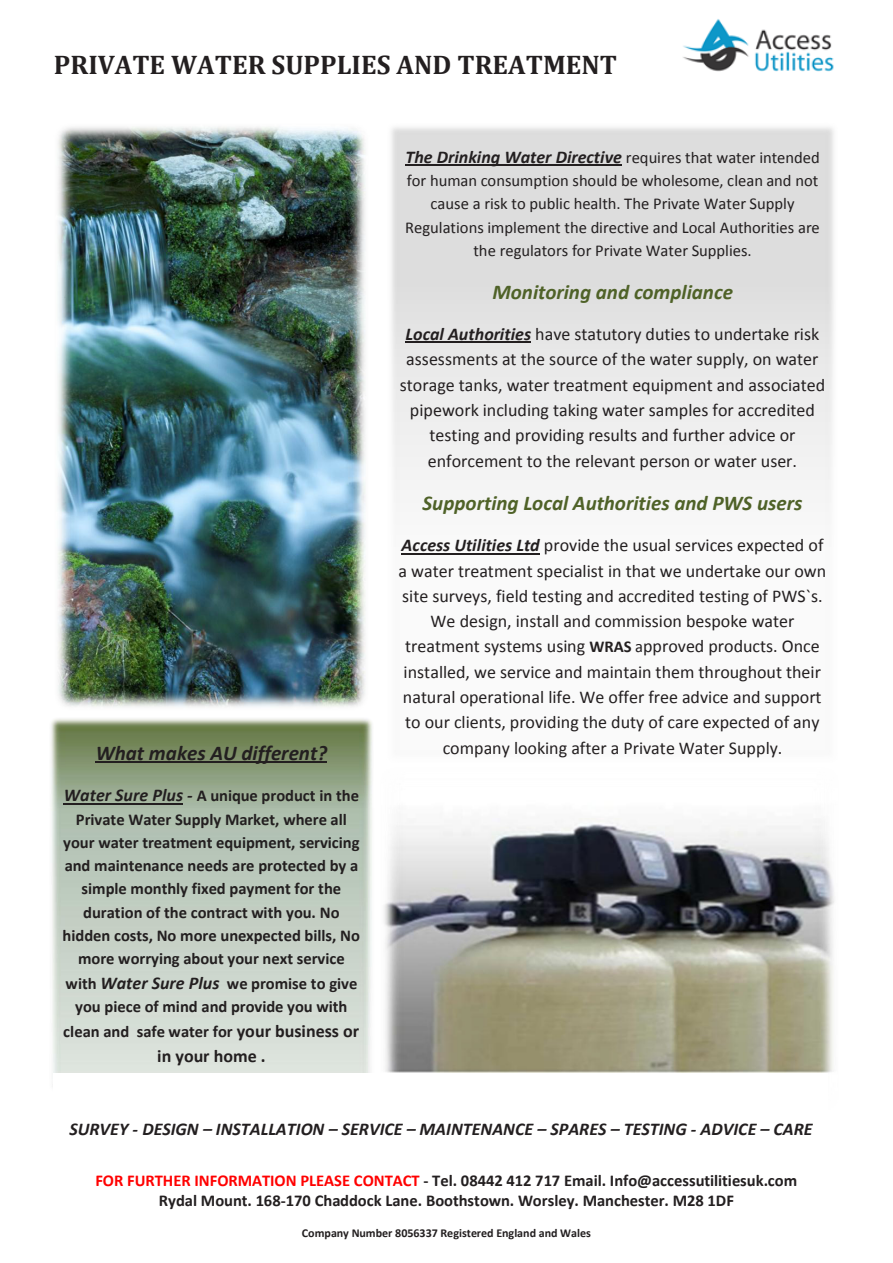
<style>
.page{position:relative;width:893px;height:1263px;background:#fff}
.page>*{position:absolute;margin:0;border:0;box-sizing:border-box;transform-origin:0 0}
.t1{font:700 27px "Cambria";color:#231f20}
.t2{font:italic 700 21px "Calibri";color:#4f6228}
.t3{font:italic 700 21px "Calibri";color:#231f20}
.t4{font:18px/25.2px "Calibri";color:#231f20;text-align:center}
.t5{font:italic 700 18px "Calibri";color:#231f20}
.t6{font:700 18px "Calibri";color:#231f20}
.t7{font:700 16.5px/23.2px "Calibri";color:#231f20;text-align:center}
.t8{font:16.5px/23.2px "Calibri";color:#231f20;text-align:center}
.t9{font:700 12px "Calibri";color:#231f20}
.s1{font-weight:400;font-style:normal;font-size:16.5px}
.s2{font-weight:700;font-style:italic}
.s3{font-weight:700;font-size:16.5px}
.s4{font-size:16.5px}
.s5{font-style:italic;font-size:18px}
.s6{font-size:18px}
.s7{color:#f00}
</style>
<div class="page">
<img style="left:683px;top:19px;width:151px;height:53px">
<img style="left:58px;top:127px;width:307px;height:580px">
<img style="left:384px;top:818px;width:450px;height:255px">
<img style="left:391px;top:128px;width:443px;height:427px">
<hr style="left:405px;top:164px;width:217px;height:2px;background:#231f20">
<hr style="left:405px;top:342px;width:126px;height:1px;background:#231f20">
<hr style="left:402px;top:553px;width:138px;height:1px;background:#231f20">
<img style="left:49px;top:722px;width:325px;height:365px">
<hr style="left:96px;top:761px;width:231px;height:2px;background:#231f20">
<hr style="left:64px;top:803px;width:119px;height:1px;background:#231f20">
<div style="left:54px;top:1073px;width:774px;height:75px;background:#fff"></div>
<p class="t1" style="left:54px;top:45px;width:565px">PRIVATE WATER SUPPLIES AND TREATMENT</p>
<p class="t5" style="left:405px;top:145px;width:416px">The Drinking Water Directive <span class="s1">requires that water intended</span></p>
<p class="t8" style="left:405px;top:169px;width:416px">for human consumption should be wholesome, clean and not cause a risk to public health. The Private Water Supply Regulations implement the directive and Local Authorities are the regulators for Private Water Supplies.</p>
<p class="t2" style="left:492px;top:278px;width:242px">Monitoring and compliance</p>
<p class="t4" style="left:400px;top:321px;width:427px"><span class="s2">Local Authorities</span> have statutory duties to undertake risk assessments at the source of the water supply, on water storage tanks, water treatment equipment and associated pipework including taking water samples for accredited testing and providing results and further advice or enforcement to the relevant person or water user.</p>
<p class="t2" style="left:422px;top:490px;width:381px">Supporting Local Authorities and PWS users</p>
<p class="t4" style="left:399px;top:533px;width:429px"><span class="s2">Access Utilities Ltd</span> provide the usual services expected of a water treatment specialist in that we undertake our own site surveys, field testing and accredited testing of PWS`s.<br>We design, install and commission bespoke water treatment systems using <span class="s3">WRAS</span> <span class="s4">a</span>pproved products. Once installed, we service and maintain them throughout their natural operational life. We offer free advice and support to our clients, providing the duty of care expected of any</p>
<p class="t3" style="left:96px;top:739px;width:233px">What makes AU different?</p>
<p class="t4" style="left:443px;top:735px;width:341px">company looking after a Private Water Supply.</p>
<p class="t7" style="left:63px;top:784px;width:299px"><span class="s5">Water Sure Plus -</span> A unique product in the Private Water Supply Market, where all your water treatment equipment, servicing and maintenance needs are protected by a simple monthly fixed payment for the duration of the contract with you. No hidden costs, No more unexpected bills, No more worrying about your next service</p>
<p class="t7" style="left:63px;top:971px;width:297px;line-height:24.2px">with <span class="s5">Water Sure Plus</span> we promise to give you piece of mind and provide you with clean and safe water for <span class="s6">your business or</span></p>
<p class="t6" style="left:157px;top:1045px;width:110px">in your home .</p>
<p class="t5" style="left:69px;top:1117px;width:745px">SURVEY - DESIGN – INSTALLATION – SERVICE – MAINTENANCE – SPARES – TESTING - ADVICE – CARE</p>
<p class="t7" style="left:95px;top:1170px;width:703px;line-height:20.1px"><span class="s7">FOR FURTHER INFORMATION PLEASE CONTACT</span> - Tel. 08442 412 717 Email. Info@accessutilitiesuk.com<br>Rydal Mount. 168-170 Chaddock Lane. Boothstown. Worsley. Manchester. M28 1DF</p>
<p class="t9" style="left:302px;top:1225px;width:291px">Company Number 8056337 Registered England and Wales</p>
</div>
